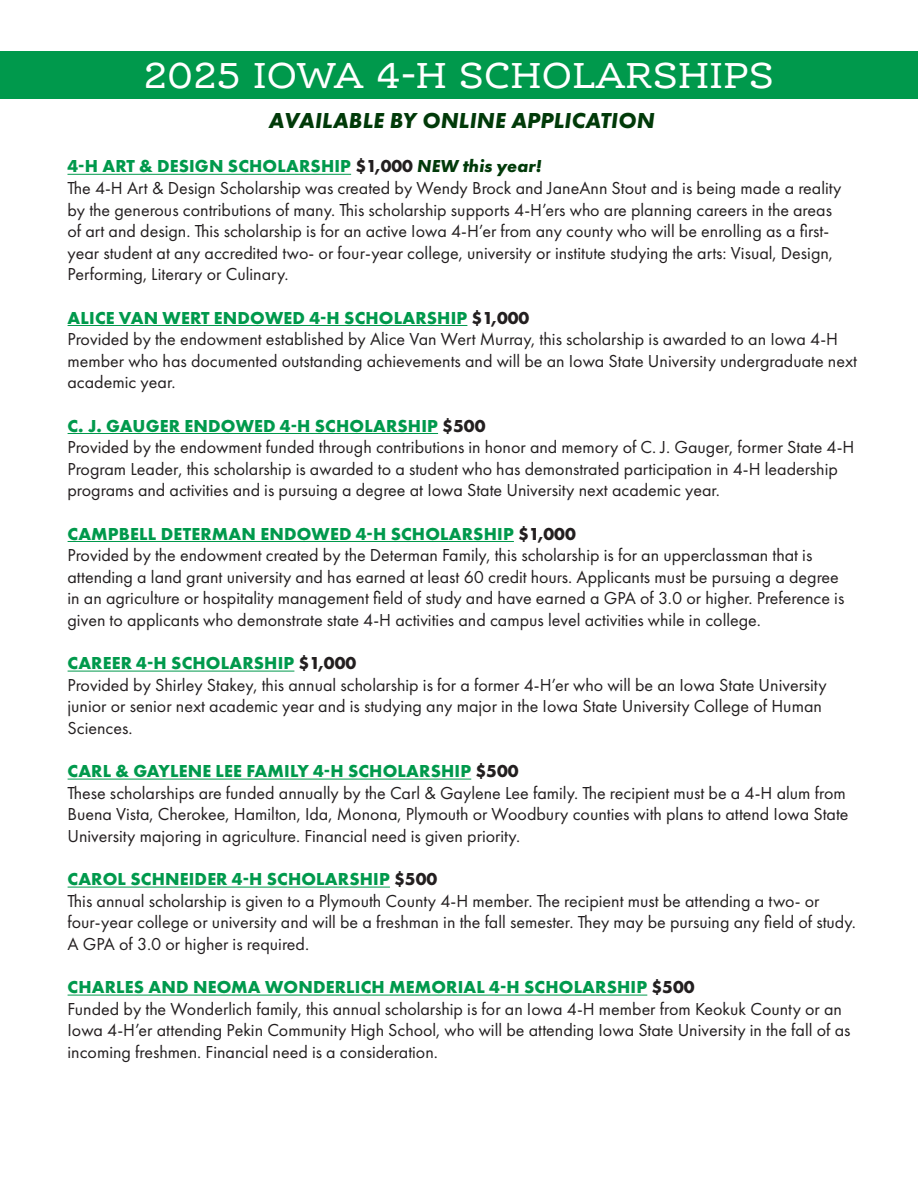
<style>
.page{position:relative;width:918px;height:1188px;background:#fff}
.page>*{position:absolute;margin:0;border:0;box-sizing:border-box;transform-origin:0 0}
.t1{font:39px "Ernestine Pro";letter-spacing:.005em;color:#fff}
.t2{font:italic 700 22.5px "Futura PT";letter-spacing:.01em;color:#013a09}
.t3{font:18px/21.6px "Futura PT";color:#231f20}
.s1{font-weight:700;color:#00994c}
.s2{font-weight:700}
.s3{font-weight:700;font-style:italic;color:#013a09}
</style>
<div class="page">
<hr style="left:68px;top:174px;width:283px;height:1px;background:#00994c">
<hr style="left:68px;top:325px;width:399px;height:1px;background:#00994c">
<hr style="left:68px;top:433px;width:370px;height:1px;background:#00994c">
<hr style="left:68px;top:541px;width:446px;height:1px;background:#00994c">
<hr style="left:68px;top:671px;width:226px;height:1px;background:#00994c">
<hr style="left:68px;top:779px;width:403px;height:1px;background:#00994c">
<hr style="left:68px;top:887px;width:322px;height:1px;background:#00994c">
<hr style="left:68px;top:995px;width:579px;height:1px;background:#00994c">
<div style="left:0;top:51px;width:918px;height:47px;background:#00994c"></div>
<h1 class="t1" style="left:144px;top:52px;width:632px">2025 IOWA 4-H SCHOLARSHIPS</h1>
<p class="t2" style="left:269px;top:107px;width:387px">AVAILABLE BY ONLINE APPLICATION</p>
<p class="t3" style="left:68px;top:156px;width:776px"><span class="s1">4-H ART &amp; DESIGN SCHOLARSHIP</span> <span class="s2">$1,000</span> <span class="s3">NEW this year!<br></span>The 4-H Art &amp; Design Scholarship was created by Wendy Brock and JaneAnn Stout and is being made a reality by the generous contributions of many. This scholarship supports 4-H’ers who are planning careers in the areas of art and design. This scholarship is for an active Iowa 4-H’er from any county who will be enrolling as a first&shy;year student at any accredited two- or four-year college, university or institute studying the arts: Visual, Design, Performing, Literary or Culinary.</p>
<p class="t3" style="left:68px;top:307px;width:791px"><span class="s1">ALICE VAN WERT ENDOWED 4-H SCHOLARSHIP</span> <span class="s2">$1,000<br></span>Provided by the endowment established by Alice Van Wert Murray, this scholarship is awarded to an Iowa 4-H member who has documented outstanding achievements and will be an Iowa State University undergraduate next academic year.</p>
<p class="t3" style="left:68px;top:415px;width:788px"><span class="s1">C. J. GAUGER ENDOWED 4-H SCHOLARSHIP</span> <span class="s2">$500<br></span>Provided by the endowment funded through contributions in honor and memory of C. J. Gauger, former State 4-H Program Leader, this scholarship is awarded to a student who has demonstrated participation in 4-H leadership programs and activities and is pursuing a degree at Iowa State University next academic year.</p>
<p class="t3" style="left:67px;top:523px;width:778px"><span class="s1">CAMPBELL DETERMAN ENDOWED 4-H SCHOLARSHIP</span> <span class="s2">$1,000<br></span>Provided by the endowment created by the Determan Family, this scholarship is for an upperclassman that is attending a land grant university and has earned at least 60 credit hours. Applicants must be pursuing a degree in an agriculture or hospitality management field of study and have earned a GPA of 3.0 or higher. Preference is given to applicants who demonstrate state 4-H activities and campus level activities while in college.</p>
<p class="t3" style="left:67px;top:652px;width:761px"><span class="s1">CAREER 4-H SCHOLARSHIP</span> <span class="s2">$1,000<br></span>Provided by Shirley Stakey, this annual scholarship is for a former 4-H’er who will be an Iowa State University junior or senior next academic year and is studying any major in the Iowa State University College of Human Sciences.</p>
<p class="t3" style="left:67px;top:760px;width:783px"><span class="s1">CARL &amp; GAYLENE LEE FAMILY 4-H SCHOLARSHIP</span> <span class="s2">$500<br></span>These scholarships are funded annually by the Carl &amp; Gaylene Lee family. The recipient must be a 4-H alum from Buena Vista, Cherokee, Hamilton, Ida, Monona, Plymouth or Woodbury counties with plans to attend Iowa State University majoring in agriculture. Financial need is given priority.</p>
<p class="t3" style="left:67px;top:868px;width:790px"><span class="s1">CAROL SCHNEIDER 4-H SCHOLARSHIP</span> <span class="s2">$500<br></span>This annual scholarship is given to a Plymouth County 4-H member. The recipient must be attending a two- or four-year college or university and will be a freshman in the fall semester. They may be pursuing any field of study.<br>A GPA of 3.0 or higher is required.</p>
<p class="t3" style="left:67px;top:976px;width:784px"><span class="s1">CHARLES AND NEOMA WONDERLICH MEMORIAL 4-H SCHOLARSHIP</span> <span class="s2">$500<br></span>Funded by the Wonderlich family, this annual scholarship is for an Iowa 4-H member from Keokuk County or an Iowa 4-H’er attending Pekin Community High School, who will be attending Iowa State University in the fall of as incoming freshmen. Financial need is a consideration.</p>
</div>
